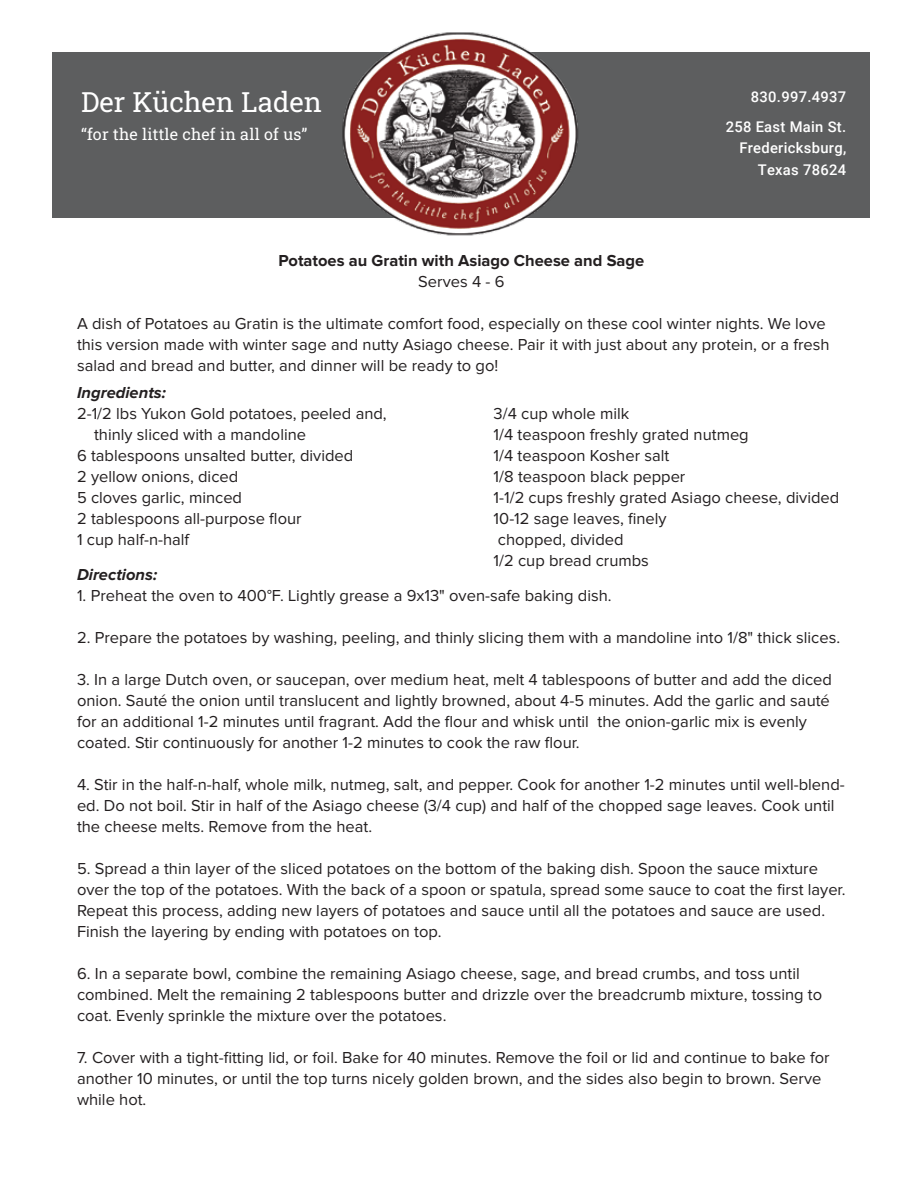
<style>
.page{position:relative;width:918px;height:1188px;background:#fff}
.page>*{position:absolute;margin:0;border:0;box-sizing:border-box;transform-origin:0 0}
.t1{font:27.75px "Roboto Slab";color:#fff}
.t2{font:16.5px/21px "Proxima Nova";color:#231f20}
.t3{font:700 16.5px "Proxima Nova";color:#231f20}
.t4{font:italic 700 16.5px "Proxima Nova";color:#231f20}
.t5{font:16.05px "Roboto Slab";letter-spacing:.01em;color:#fff}
.t6{font:500 14.7px/29.5px "Roboto";letter-spacing:.02em;color:#fff;text-align:right}
</style>
<div class="page">
<div style="left:52px;top:52px;width:818px;height:166px;background:#5d5e5f"></div>
<img style="left:342px;top:32px;width:236px;height:204px">
<h1 class="t1" style="left:81px;top:83px;width:243px">Der Küchen Laden</h1>
<p class="t5" style="left:81px;top:123px;width:228px">“for the little chef in all of us”</p>
<p class="t6" style="left:726px;top:82px;width:122px">830.997.4937<br>258 East Main St.</p>
<p class="t6" style="left:740px;top:137px;width:108px;line-height:21.6px">Fredericksburg,<br>Texas 78624</p>
<p class="t3" style="left:279px;top:251px;width:367px">Potatoes au Gratin with Asiago Cheese and Sage</p>
<p class="t2" style="left:418px;top:272px;width:88px">Serves 4 - 6</p>
<p class="t2" style="left:77px;top:314px;width:754px">A dish of Potatoes au Gratin is the ultimate comfort food, especially on these cool winter nights. We love this version made with winter sage and nutty Asiago cheese. Pair it with just about any protein, or a fresh salad and bread and butter, and dinner will be ready to go!</p>
<p class="t4" style="left:77px;top:383px;width:90px">Ingredients:</p>
<p class="t2" style="left:77px;top:404px;width:311px">2-1/2 lbs Yukon Gold potatoes, peeled and,</p>
<p class="t2" style="left:94px;top:425px;width:214px">thinly sliced with a mandoline</p>
<p class="t2" style="left:77px;top:446px;width:278px">6 tablespoons unsalted butter, divided</p>
<p class="t2" style="left:77px;top:467px;width:163px">2 yellow onions, diced</p>
<p class="t2" style="left:77px;top:488px;width:167px">5 cloves garlic, minced</p>
<p class="t2" style="left:77px;top:509px;width:226px">2 tablespoons all-purpose flour</p>
<p class="t2" style="left:77px;top:530px;width:114px">1 cup half-n-half</p>
<p class="t4" style="left:77px;top:565px;width:82px">Directions:</p>
<p class="t2" style="left:77px;top:585px;width:536px">1. Preheat the oven to 400°F. Lightly grease a 9x13" oven-safe baking dish.</p>
<p class="t2" style="left:77px;top:627px;width:765px">2. Prepare the potatoes by washing, peeling, and thinly slicing them with a mandoline into 1/8" thick slices.</p>
<p class="t2" style="left:77px;top:669px;width:757px">3. In a large Dutch oven, or saucepan, over medium heat, melt 4 tablespoons of butter and add the diced onion. Sauté the onion until translucent and lightly browned, about 4-5 minutes. Add the garlic and sauté for an additional 1-2 minutes until fragrant. Add the flour and whisk until the onion-garlic mix is evenly coated. Stir continuously for another 1-2 minutes to cook the raw flour.</p>
<p class="t2" style="left:77px;top:774px;width:769px">4. Stir in the half-n-half, whole milk, nutmeg, salt, and pepper. Cook for another 1-2 minutes until well-blend&shy;ed. Do not boil. Stir in half of the Asiago cheese (3/4 cup) and half of the chopped sage leaves. Cook until the cheese melts. Remove from the heat.</p>
<p class="t2" style="left:77px;top:858px;width:770px">5. Spread a thin layer of the sliced potatoes on the bottom of the baking dish. Spoon the sauce mixture over the top of the potatoes. With the back of a spoon or spatula, spread some sauce to coat the first layer.<br>Repeat this process, adding new layers of potatoes and sauce until all the potatoes and sauce are used.<br>Finish the layering by ending with potatoes on top.</p>
<p class="t2" style="left:77px;top:963px;width:747px">6. In a separate bowl, combine the remaining Asiago cheese, sage, and bread crumbs, and toss until combined. Melt the remaining 2 tablespoons butter and drizzle over the breadcrumb mixture, tossing to coat. Evenly sprinkle the mixture over the potatoes.</p>
<p class="t2" style="left:77px;top:1047px;width:754px">7. Cover with a tight-fitting lid, or foil. Bake for 40 minutes. Remove the foil or lid and continue to bake for another 10 minutes, or until the top turns nicely golden brown, and the sides also begin to brown. Serve while hot.</p>
<p class="t2" style="left:494px;top:404px;width:347px">3/4 cup whole milk<br>1/4 teaspoon freshly grated nutmeg<br>1/4 teaspoon Kosher salt<br>1/8 teaspoon black pepper<br>1-1/2 cups freshly grated Asiago cheese, divided<br>10-12 sage leaves, finely<br>chopped, divided<br>1/2 cup bread crumbs</p>
</div>
